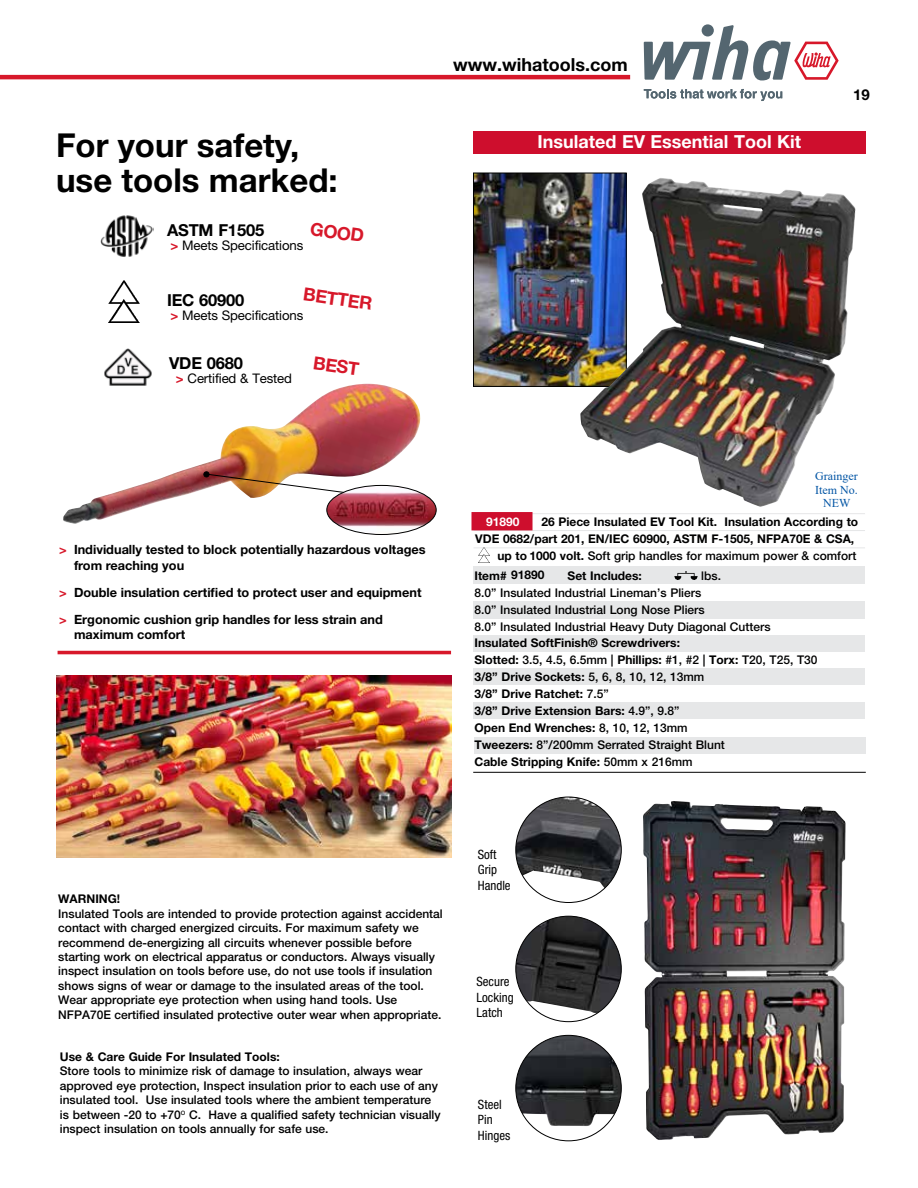
<style>
.page{position:relative;width:918px;height:1188px;background:#fff}
.page>*{position:absolute;margin:0;border:0;box-sizing:border-box;transform-origin:0 0}
.t1{font:700 33px/34.5px "Helvetica Neue LT Std";color:#000}
.t2{font:700 18px "Helvetica Neue LT Std";color:#fff}
.t3{font:700 18px "Helvetica Neue LT Std";color:#000}
.t4{font:700 18px "Helvetica Neue LT Std";color:#d7182a}
.t5{font:700 16.5px "Helvetica Neue LT Std";letter-spacing:-.01em;color:#000}
.t6{font:700 15px "Helvetica Neue LT Std";color:#000}
.t7{font:13.2px "Helvetica Neue LT Std";letter-spacing:-.01em;color:#000}
.t8{font:condensed 12.9px/15.5px "Helvetica Neue LT Std";color:#000}
.t9{font:700 12.75px/15.3px "Helvetica Neue LT Std";color:#000}
.t10{font:500 12px/14.4px "Helvetica Neue LT Std";color:#000}
.t11{font:700 12px/17px "Helvetica Neue LT Std";color:#000}
.t12{font:12px/13.5px "Times New Roman";color:#0054a4;text-align:center}
.t13{font:700 12px "Helvetica Neue LT Std";color:#fff}
.s1{font-weight:700;color:#d7182a}
.s2{color:#d7182a}
.s3{font-weight:700}
.s4{font-weight:500}
</style>
<div class="page">
<hr style="left:0;top:75px;width:630px;height:4px;background:#d7182a">
<div style="left:474px;top:738px;width:391px;height:16px;background:#e6e7e8"></div>
<hr style="left:473px;top:772px;width:393px;height:1px;background:#000">
<img style="left:475px;top:175px;width:150px;height:210px">
<div style="left:473px;top:173px;width:154px;height:214px;border:1px solid #000"></div>
<img style="left:580px;top:178px;width:276px;height:329px">
<img style="left:643px;top:801px;width:201px;height:339px">
<img style="left:516px;top:916px;width:105px;height:97px">
<img style="left:516px;top:797px;width:105px;height:91px">
<img style="left:516px;top:1035px;width:105px;height:91px">
<div style="left:473px;top:131px;width:393px;height:23px;background:#ce0e2d"></div>
<div style="left:473px;top:566px;width:392px;height:18px;background:#e6e7e8"></div>
<div style="left:473px;top:601px;width:392px;height:17px;background:#e6e7e8"></div>
<div style="left:474px;top:636px;width:391px;height:16px;background:#e6e7e8"></div>
<div style="left:474px;top:669px;width:391px;height:16px;background:#e6e7e8"></div>
<div style="left:474px;top:703px;width:391px;height:16px;background:#e6e7e8"></div>
<hr style="left:474px;top:513px;width:391px;height:1px;background:#e6e7e8">
<hr style="left:474px;top:530px;width:391px;height:1px;background:#e6e7e8">
<hr style="left:474px;top:547px;width:391px;height:1px;background:#e6e7e8">
<img style="left:478px;top:547px;width:12px;height:16px">
<img style="left:675px;top:572px;width:23px;height:8px">
<div style="left:471px;top:512px;width:62px;height:18px;background:#ce0e2d"></div>
<img style="left:57px;top:675px;width:394px;height:183px">
<img style="left:104px;top:348px;width:48px;height:36px">
<img style="left:108px;top:281px;width:31px;height:41px">
<img style="left:100px;top:215px;width:53px;height:42px">
<hr style="left:58px;top:651px;width:393px;height:3px;background:#d7182a">
<img style="left:63px;top:384px;width:358px;height:140px">
<svg style="left:204px;top:472px;width:144px;height:22px"></svg>
<img style="left:327px;top:485px;width:109px;height:50px">
<div style="left:327px;top:485px;width:109px;height:50px;border:1px solid #000;border-radius:50%"></div>
<svg style="left:644px;top:89px;width:138px;height:12px"></svg>
<svg style="left:644px;top:25px;width:195px;height:56px"></svg>
<h1 class="t1" style="left:56px;top:127px;width:283px">For your safety, use tools marked:</h1>
<h2 class="t4" style="left:312px;top:217px;width:56px;rotate:8deg">GOOD</h2>
<h3 class="t5" style="left:167px;top:220px;width:99px">ASTM F1505</h3>
<p class="t7" style="left:170px;top:237px;width:134px"><span class="s1">&gt;</span> Meets Specifications</p>
<h2 class="t4" style="left:305px;top:283px;width:71px;rotate:8deg">BETTER</h2>
<h3 class="t5" style="left:167px;top:290px;width:79px">IEC 60900</h3>
<p class="t7" style="left:170px;top:307px;width:134px"><span class="s1">&gt;</span> Meets Specifications</p>
<h3 class="t5" style="left:169px;top:353px;width:75px">VDE 0680</h3>
<p class="t7" style="left:176px;top:370px;width:118px"><span class="s1">&gt;</span> Certified &amp; Tested</p>
<h2 class="t4" style="left:315px;top:352px;width:48px;rotate:8deg">BEST</h2>
<h2 class="t3" style="left:453px;top:54px;width:176px">www.wihatools.com</h2>
<h2 class="t2" style="left:538px;top:131px;width:265px">Insulated EV Essential Tool Kit</h2>
<p class="t6" style="left:853px;top:85px;width:18px">19</p>
<p class="t9" style="left:74px;top:542px;width:353px;text-indent:-15px"><span class="s2">&gt;</span> Individually tested to block potentially hazardous voltages from reaching you</p>
<p class="t9" style="left:59px;top:578px;width:364px;line-height:27.3px"><span class="s2">&gt;</span> Double insulation certified to protect user and equipment <span class="s2">&gt;</span> Ergonomic cushion grip handles for less strain and</p>
<p class="t9" style="left:74px;top:627px;width:113px">maximum comfort</p>
<p class="t11" style="left:58px;top:890px;width:63px">WARNING!</p>
<p class="t10" style="left:58px;top:906px;width:386px">Insulated Tools are intended to provide protection against accidental contact with charged energized circuits. For maximum safety we recommend de-energizing all circuits whenever possible before starting work on electrical apparatus or conductors. Always visually inspect insulation on tools before use, do not use tools if insulation shows signs of wear or damage to the insulated areas of the tool.<br>Wear appropriate eye protection when using hand tools. Use NFPA70E certified insulated protective outer wear when appropriate.</p>
<p class="t11" style="left:60px;top:1048px;width:221px">Use &amp; Care Guide For Insulated Tools:</p>
<p class="t10" style="left:60px;top:1064px;width:382px">Store tools to minimize risk of damage to insulation, always wear approved eye protection, Inspect insulation prior to each use of any insulated tool. Use insulated tools where the ambient temperature is between -20 to +70<sup>O</sup> C. Have a qualified safety technician visually inspect insulation on tools annually for safe use.</p>
<p class="t12" style="left:815px;top:469px;width:44px">Grainger<br>Item No.<br>NEW</p>
<p class="t13" style="left:486px;top:514px;width:35px">91890</p>
<p class="t11" style="left:541px;top:513px;width:318px">26 Piece Insulated EV Tool Kit. Insulation According to</p>
<p class="t11" style="left:475px;top:530px;width:380px">VDE 0682/part 201, EN/IEC 60900, ASTM F-1505, NFPA70E &amp; CSA,</p>
<p class="t10" style="left:497px;top:549px;width:361px"><span class="s3">up to 1000 volt.</span> Soft grip handles for maximum power &amp; comfort</p>
<p class="t11" style="left:474px;top:566px;width:71px">Item# 91890</p>
<p class="t11" style="left:568px;top:567px;width:76px">Set Includes:</p>
<p class="t10" style="left:701px;top:568px;width:21px">lbs.</p>
<p class="t10" style="left:474px;top:584px;width:298px;line-height:17px">8.0” Insulated Industrial Lineman’s Pliers<br>8.0” Insulated Industrial Long Nose Pliers<br>8.0” Insulated Industrial Heavy Duty Diagonal Cutters</p>
<p class="t11" style="left:474px;top:634px;width:345px">Insulated SoftFinish® Screwdrivers:<br>Slotted: <span class="s4">3.5, 4.5, 6.5mm |</span> Phillips: <span class="s4">#1, #2 |</span> Torx: <span class="s4">T20, T25, T30<br></span>3/8” Drive Sockets: <span class="s4">5, 6, 8, 10, 12, 13mm<br></span>3/8” Drive Ratchet: <span class="s4">7.5”<br></span>3/8” Drive Extension Bars: <span class="s4">4.9”, 9.8”<br></span>Open End Wrenches: <span class="s4">8, 10, 12, 13mm<br></span>Tweezers: <span class="s4">8”/200mm Serrated Straight Blunt<br></span>Cable Stripping Knife: <span class="s4">50mm x 216mm</span></p>
<p class="t8" style="left:478px;top:847px;width:34px">Soft<br>Grip<br>Handle</p>
<p class="t8" style="left:477px;top:974px;width:39px">Secure<br>Locking<br>Latch</p>
<p class="t8" style="left:478px;top:1096px;width:34px">Steel<br>Pin<br>Hinges</p>
</div>
